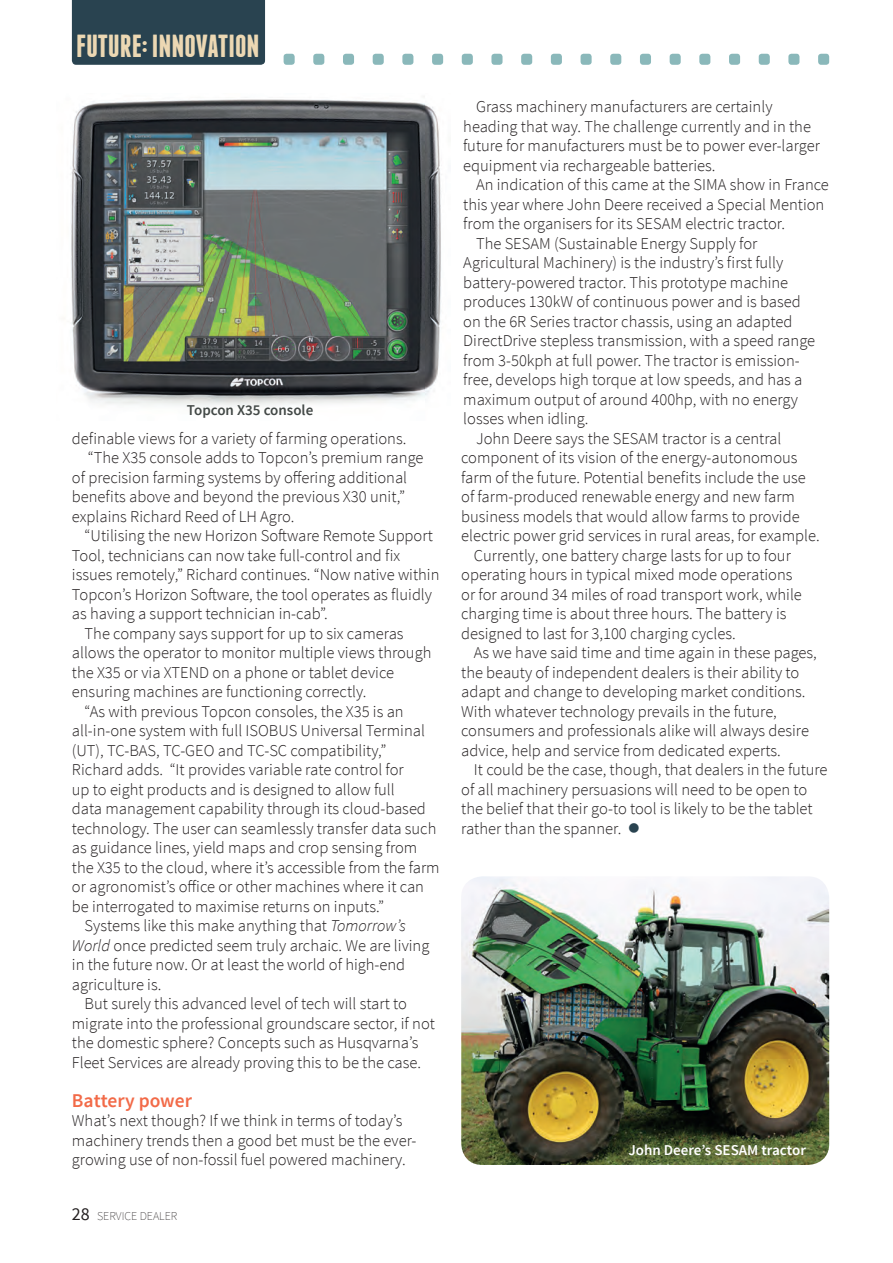
<style>
.page{position:relative;width:893px;height:1263px;background:#fff}
.page>*{position:absolute;margin:0;border:0;box-sizing:border-box;transform-origin:0 0}
.t1{font:700 31.8px "Franchise";color:#ecd8b3}
.t2{font:600 19.5px "Source Sans Pro";color:#f26a48}
.t3{font:300 16.5px/19.5px "Source Sans Pro";color:#231f20}
.t4{font:600 15px "Source Sans Pro";color:#fff}
.t5{font:600 15px "Source Sans Pro";color:#424846}
.t6{font:200 12px "Source Sans Pro";color:#231f20}
.s1{font-style:italic}
.s2{font-weight:400;font-size:18px}
.s3{color:#294350}
</style>
<div class="page">
<div style="left:283px;top:54px;width:11px;height:11px;background:#8ab8ba;border-radius:3px"></div>
<div style="left:313px;top:54px;width:11px;height:11px;background:#8ab8ba;border-radius:3px"></div>
<div style="left:343px;top:54px;width:11px;height:11px;background:#8ab8ba;border-radius:3px"></div>
<div style="left:372px;top:54px;width:12px;height:11px;background:#8ab8ba;border-radius:3px"></div>
<div style="left:402px;top:54px;width:11px;height:11px;background:#8ab8ba;border-radius:3px"></div>
<div style="left:432px;top:54px;width:11px;height:11px;background:#8ab8ba;border-radius:3px"></div>
<div style="left:462px;top:54px;width:11px;height:11px;background:#8ab8ba;border-radius:3px"></div>
<div style="left:491px;top:54px;width:11px;height:11px;background:#8ab8ba;border-radius:3px"></div>
<div style="left:521px;top:54px;width:11px;height:11px;background:#8ab8ba;border-radius:3px"></div>
<div style="left:551px;top:54px;width:11px;height:11px;background:#8ab8ba;border-radius:3px"></div>
<div style="left:580px;top:54px;width:11px;height:11px;background:#8ab8ba;border-radius:3px"></div>
<div style="left:610px;top:54px;width:11px;height:11px;background:#8ab8ba;border-radius:3px"></div>
<div style="left:640px;top:54px;width:11px;height:11px;background:#8ab8ba;border-radius:3px"></div>
<div style="left:669px;top:54px;width:11px;height:11px;background:#8ab8ba;border-radius:3px"></div>
<div style="left:699px;top:54px;width:11px;height:11px;background:#8ab8ba;border-radius:3px"></div>
<div style="left:729px;top:54px;width:11px;height:11px;background:#8ab8ba;border-radius:3px"></div>
<div style="left:758px;top:54px;width:11px;height:11px;background:#8ab8ba;border-radius:3px"></div>
<div style="left:788px;top:54px;width:11px;height:11px;background:#8ab8ba;border-radius:3px"></div>
<div style="left:818px;top:54px;width:11px;height:11px;background:#8ab8ba;border-radius:3px"></div>
<div style="left:72px;top:0;width:193px;height:65px;background:#294350"></div>
<img style="left:461px;top:876px;width:368px;height:289px">
<img style="left:71px;top:99px;width:370px;height:308px">
<h1 class="t1" style="left:76px;top:31px;width:185px">FUTURE: INNOVATION</h1>
<p class="t5" style="left:187px;top:400px;width:128px">Topcon X35 console</p>
<p class="t3" style="left:72px;top:428px;width:336px">definable views for a variety of farming operations.</p>
<p class="t3" style="left:88px;top:448px;width:337px">“The X35 console adds to Topcon’s premium range</p>
<p class="t3" style="left:72px;top:467px;width:337px">of precision farming systems by offering additional</p>
<p class="t3" style="left:72px;top:487px;width:334px">benefits above and beyond the previous X30 unit,”</p>
<p class="t3" style="left:72px;top:506px;width:224px">explains Richard Reed of LH Agro.</p>
<p class="t3" style="left:85px;top:526px;width:349px">“Utilising the new Horizon Software Remote Support</p>
<p class="t3" style="left:72px;top:545px;width:330px">Tool, technicians can now take full-control and fix</p>
<p class="t3" style="left:72px;top:565px;width:369px">issues remotely,” Richard continues. “Now native within</p>
<p class="t3" style="left:72px;top:584px;width:361px">Topcon’s Horizon Software, the tool operates as fluidly</p>
<p class="t3" style="left:72px;top:604px;width:257px">as having a support technician in-cab”.</p>
<p class="t3" style="left:85px;top:623px;width:320px">The company says support for up to six cameras</p>
<p class="t3" style="left:72px;top:643px;width:361px">allows the operator to monitor multiple views through</p>
<p class="t3" style="left:72px;top:662px;width:324px">the X35 or via XTEND on a phone or tablet device</p>
<p class="t3" style="left:72px;top:682px;width:296px">ensuring machines are functioning correctly.</p>
<p class="t3" style="left:85px;top:701px;width:320px">“As with previous Topcon consoles, the X35 is an</p>
<p class="t3" style="left:72px;top:721px;width:354px">all-in-one system with full ISOBUS Universal Terminal</p>
<p class="t3" style="left:72px;top:740px;width:316px">(UT), TC-BAS, TC-GEO and TC-SC compatibility,”</p>
<p class="t3" style="left:72px;top:760px;width:333px">Richard adds. “It provides variable rate control for</p>
<p class="t3" style="left:72px;top:779px;width:324px">up to eight products and is designed to allow full</p>
<p class="t3" style="left:72px;top:799px;width:355px">data management capability through its cloud-based</p>
<p class="t3" style="left:72px;top:818px;width:366px">technology. The user can seamlessly transfer data such</p>
<p class="t3" style="left:72px;top:838px;width:347px">as guidance lines, yield maps and crop sensing from</p>
<p class="t3" style="left:72px;top:858px;width:369px">the X35 to the cloud, where it’s accessible from the farm</p>
<p class="t3" style="left:72px;top:877px;width:353px">or agronomist’s office or other machines where it can</p>
<p class="t3" style="left:72px;top:897px;width:314px">be interrogated to maximise returns on inputs.”</p>
<p class="t3" style="left:85px;top:916px;width:323px">Systems like this make anything that <span class="s1">Tomorrow’s</span></p>
<p class="t3" style="left:72px;top:936px;width:359px"><span class="s1">World</span> once predicted seem truly archaic. We are living</p>
<p class="t3" style="left:72px;top:955px;width:335px">in the future now. Or at least the world of high-end</p>
<p class="t3" style="left:72px;top:975px;width:91px">agriculture is.</p>
<p class="t3" style="left:85px;top:994px;width:324px">But surely this advanced level of tech will start to</p>
<p class="t3" style="left:72px;top:1014px;width:364px">migrate into the professional groundscare sector, if not</p>
<p class="t3" style="left:72px;top:1033px;width:348px">the domestic sphere? Concepts such as Husqvarna’s</p>
<p class="t3" style="left:72px;top:1053px;width:351px">Fleet Services are already proving this to be the case.</p>
<p class="t2" style="left:72px;top:1088px;width:121px">Battery power</p>
<p class="t3" style="left:72px;top:1111px;width:346px">What’s next though? If we think in terms of today’s machinery trends then a good bet must be the ever&shy;growing use of non-fossil fuel powered machinery.</p>
<p class="t6" style="left:72px;top:1208px;width:107px"><span class="s2">28</span> SERVICE DEALER</p>
<p class="t3" style="left:463px;top:97px;width:358px;text-indent:13px">Grass machinery manufacturers are certainly heading that way. The challenge currently and in the future for manufacturers must be to power ever-larger equipment via rechargeable batteries.</p>
<p class="t3" style="left:476px;top:175px;width:354px">An indication of this came at the SIMA show in France</p>
<p class="t3" style="left:463px;top:194px;width:362px">this year where John Deere received a Special Mention</p>
<p class="t3" style="left:463px;top:214px;width:323px">from the organisers for its SESAM electric tractor.</p>
<p class="t3" style="left:476px;top:233px;width:283px">The SESAM (Sustainable Energy Supply for</p>
<p class="t3" style="left:463px;top:253px;width:321px">Agricultural Machinery) is the industry’s first fully</p>
<p class="t3" style="left:463px;top:272px;width:326px">battery-powered tractor. This prototype machine</p>
<p class="t3" style="left:463px;top:292px;width:339px">produces 130kW of continuous power and is based</p>
<p class="t3" style="left:463px;top:311px;width:330px">on the 6R Series tractor chassis, using an adapted</p>
<p class="t3" style="left:463px;top:331px;width:353px">DirectDrive stepless transmission, with a speed range</p>
<p class="t3" style="left:463px;top:350px;width:338px">from 3-50kph at full power. The tractor is emission-</p>
<p class="t3" style="left:463px;top:370px;width:340px">free, develops high torque at low speeds, and has a</p>
<p class="t3" style="left:463px;top:389px;width:336px">maximum output of around 400hp, with no energy</p>
<p class="t3" style="left:463px;top:409px;width:126px">losses when idling.</p>
<p class="t3" style="left:476px;top:428px;width:307px">John Deere says the SESAM tractor is a central</p>
<p class="t3" style="left:461px;top:448px;width:338px">component of its vision of the energy-autonomous</p>
<p class="t3" style="left:461px;top:468px;width:346px">farm of the future. Potential benefits include the use</p>
<p class="t3" style="left:461px;top:487px;width:335px">of farm-produced renewable energy and new farm</p>
<p class="t3" style="left:461px;top:507px;width:340px">business models that would allow farms to provide</p>
<p class="t3" style="left:461px;top:526px;width:360px">electric power grid services in rural areas, for example.</p>
<p class="t3" style="left:474px;top:546px;width:318px">Currently, one battery charge lasts for up to four</p>
<p class="t3" style="left:461px;top:565px;width:333px">operating hours in typical mixed mode operations</p>
<p class="t3" style="left:461px;top:585px;width:342px">or for around 34 miles of road transport work, while</p>
<p class="t3" style="left:461px;top:604px;width:327px">charging time is about three hours. The battery is</p>
<p class="t3" style="left:461px;top:624px;width:276px">designed to last for 3,100 charging cycles.</p>
<p class="t3" style="left:474px;top:643px;width:344px">As we have said time and time again in these pages,</p>
<p class="t3" style="left:461px;top:663px;width:340px">the beauty of independent dealers is their ability to</p>
<p class="t3" style="left:461px;top:682px;width:346px">adapt and change to developing market conditions.</p>
<p class="t3" style="left:461px;top:702px;width:317px">With whatever technology prevails in the future,</p>
<p class="t3" style="left:461px;top:721px;width:349px">consumers and professionals alike will always desire</p>
<p class="t3" style="left:461px;top:741px;width:321px">advice, help and service from dedicated experts.</p>
<p class="t3" style="left:474px;top:760px;width:355px">It could be the case, though, that dealers in the future</p>
<p class="t3" style="left:461px;top:780px;width:348px">of all machinery persuasions will need to be open to</p>
<p class="t3" style="left:461px;top:799px;width:353px">the belief that their go-to tool is likely to be the tablet</p>
<p class="t3" style="left:461px;top:819px;width:180px">rather than the spanner. <span class="s3">●</span></p>
<p class="t4" style="left:628px;top:1140px;width:179px">John Deere’s SESAM tractor</p>
</div>
